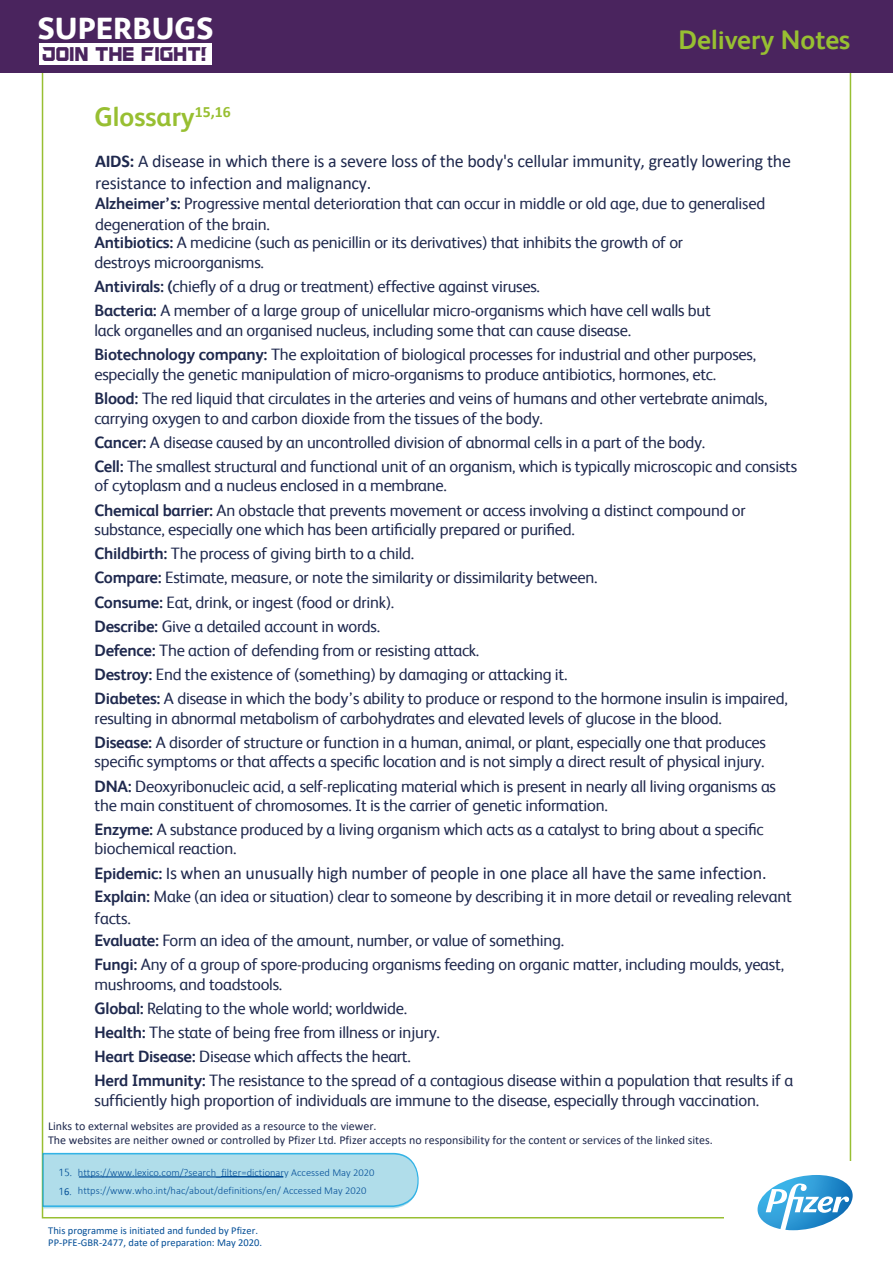
<style>
.page{position:relative;width:893px;height:1263px;background:#fff}
.page>*{position:absolute;margin:0;border:0;box-sizing:border-box;transform-origin:0 0}
.t1{font:800 30.9px "FS Albert";color:#fff}
.t2{font:700 27px "FS Albert";color:#98bf32}
.t3{font:18px/21.9px "Calibri";letter-spacing:-.015em;color:#1f294e}
.t4{font:16.5px/24px "FS Albert";letter-spacing:-.015em;color:#1f294e}
.t5{font:13.95px "Guardians";color:#4a245e}
.t6{font:12px/14.4px "Calibri";color:#1f294e}
.t7{font:300 10.5px "Calibri";color:#034e97}
.t8{font:10.5px/12.6px "Calibri";color:#034e97}
.s1{font-weight:700}
.s2{font-family:"Calibri"}
.s3{font-family:"FS Albert";font-weight:700;font-size:16.5px}
.s4{font-family:"FS Albert"}
.s5{font-weight:400}
</style>
<div class="page">
<div style="left:0;top:0;width:893px;height:73px;background:#4a245e"></div>
<svg style="left:757px;top:1175px;width:96px;height:55px"></svg>
<div style="left:39px;top:43px;width:173px;height:21px;background:#fff"></div>
<svg style="left:42px;top:1152px;width:377px;height:56px;background:#a9dae9"></svg>
<hr style="left:79px;top:1177px;width:141px;height:1px;background:#034e97">
<hr style="left:220px;top:1176px;width:63px;height:1px;background:#034e97">
<h1 class="t1" style="left:37px;top:6px;width:178px">SUPERBUGS</h1>
<p class="t5" style="left:43px;top:45px;width:167px">JOIN THE FIGHT!</p>
<h2 class="t2" style="left:678px;top:22px;width:173px">Delivery Notes</h2>
<h2 class="t2" style="left:95px;top:99px;width:138px">Glossary<sup>15,16</sup></h2>
<p class="t3" style="left:95px;top:149px;width:697px"><span class="s1">AIDS:</span> A disease in which there is a severe loss of the body's cellular immunity, greatly lowering the resistance to infection and malignancy.</p>
<p class="t4" style="left:95px;top:193px;width:672px;line-height:20.4px"><span class="s1">Alzheimer’s:</span> Progressive mental deterioration that can occur in middle or old age, due to generali<span class="s2">s</span>ed degeneration of the brain.</p>
<p class="t4" style="left:95px;top:232px;width:590px;line-height:19.8px"><span class="s1">Antibiotics:</span> A medicine (such as penicillin or its derivatives) that inhibits the growth of or destroys microorganisms.</p>
<p class="t4" style="left:95px;top:273px;width:618px"><span class="s1">Antivirals: (</span>chiefly of a drug or treatment) effective against viruses.<br><span class="s1">Bacteria:</span> A member of a large group of unicellular micro<span class="s2">-</span>organisms which have cell walls but</p>
<p class="t4" style="left:94px;top:317px;width:663px">lack organelles and an organi<span class="s2">s</span>ed nucleus, including some that can cause disease.<br><span class="s1">Biotechnology company:</span> The exploitation of biological processes for industrial and other purposes,</p>
<p class="t4" style="left:94px;top:361px;width:675px">especially the genetic manipulation of micro<span class="s2">-</span>organisms to produce antibiotics, hormones, etc.<br><span class="s1">Blood:</span> The red liquid that circulates in the arteries and veins of humans and other vertebrate animals,</p>
<p class="t4" style="left:95px;top:405px;width:704px">carrying oxygen to and carbon dioxide from the tissues of the body.<br><span class="s1">Cancer:</span> A disease caused by an uncontrolled division of abnormal cells in a part of the body.<br><span class="s1">Cell:</span> The smallest structural and functional unit of an organism, which is typically microscopic and consists</p>
<p class="t4" style="left:95px;top:473px;width:653px">of cytoplasm and a nucleus enclosed in a membrane.<br><span class="s1">Chemical barrier:</span> An obstacle that prevents movement or access involving a distinct compound or</p>
<p class="t4" style="left:95px;top:517px;width:695px">substance, especially one which has been artificially prepared or purified.<br><span class="s1">Childbirth:</span> The process of giving birth to a child.<br><span class="s1">Compare:</span> Estimate, measure, or note the similarity or dissimilarity between.<br><span class="s1">Consume:</span> Eat, drink, or ingest (food or drink).<br><span class="s1">Describe:</span> Give a detailed account in words.<br><span class="s1">Defence:</span> The action of defending from or resisting attack.<br><span class="s1">Destroy:</span> End the existence of (something) by damaging or attacking it.<br><span class="s1">Diabetes:</span> A disease in which the body’s ability to produce or respond to the hormone insulin is impaired,</p>
<p class="t4" style="left:95px;top:705px;width:673px">resulting in abnormal metabolism of carbohydrates and elevated levels of glucose in the blood.<br><span class="s1">Disease:</span> A disorder of structure or function in a human, animal, or plant, especially one that produces</p>
<p class="t4" style="left:95px;top:749px;width:683px">specific symptoms or that affects a specific location and is not simply a direct result of physical injury.<br><span class="s1">DNA:</span> Deoxyribonucleic acid, a self-replicating material which is present in nearly all living organisms as</p>
<p class="t4" style="left:95px;top:793px;width:671px;line-height:23.2px">the main constituent of chromosomes. It is the carrier of genetic information.<br><span class="s1">Enzyme:</span> A substance produced by a living organism which acts as a catalyst to bring about a specific</p>
<p class="t4" style="left:95px;top:836px;width:143px">biochemical reaction.</p>
<p class="t3" style="left:95px;top:862px;width:673px"><span class="s3">Epidemic:</span> Is when an unusually high number of people in one place all have the same infection.</p>
<p class="t4" style="left:95px;top:884px;width:699px;line-height:22.8px"><span class="s1">Explain:</span> Make (an idea or situation) clear to someone by describing it in more detail or revealing relevant facts.<br><span class="s1">Evaluate:</span> Form an idea of the amount, number, or value of something.<br><span class="s1">Fungi:</span> Any of a group of spore-producing organisms feeding on organic matter, including moulds, yeast,</p>
<p class="t4" style="left:95px;top:972px;width:700px">mushrooms, and toadstools.<br><span class="s1">Global:</span> Relating to the whole world; worldwide.<br><span class="s1">Health:</span> The state of being free from illness or injury.<br><span class="s1">Heart Disease:</span> Disease which affects the heart.<br><span class="s1">Herd Immunity:</span> The resistance to the spread of a contagious disease within a population that results if a</p>
<p class="t4" style="left:95px;top:1088px;width:666px">sufficiently high proportion of individuals are immune to the disease, especially through vaccination.</p>
<p class="t6" style="left:48px;top:1118px;width:666px">Links to external websites are provided as a resource to the viewer.<br>The websites are neither owned or controlled by Pfizer Ltd. Pfizer accepts no responsibility for the content or services of the linked sites.</p>
<p class="t7" style="left:58px;top:1166px;width:317px"><span class="s4">15.</span> https://www.lexico.com/?search_filter=dictionary Accessed May 2020</p>
<p class="t7" style="left:58px;top:1184px;width:309px"><span class="s4">1</span><span class="s5">6</span><span class="s4">.</span> https://www.who.int/hac/about/definitions/en/ Accessed May 2020</p>
<p class="t8" style="left:48px;top:1224px;width:215px">This programme is initiated and funded by Pfizer.<br>PP-PFE-GBR-2477, date of preparation: May 2020.</p>
</div>
